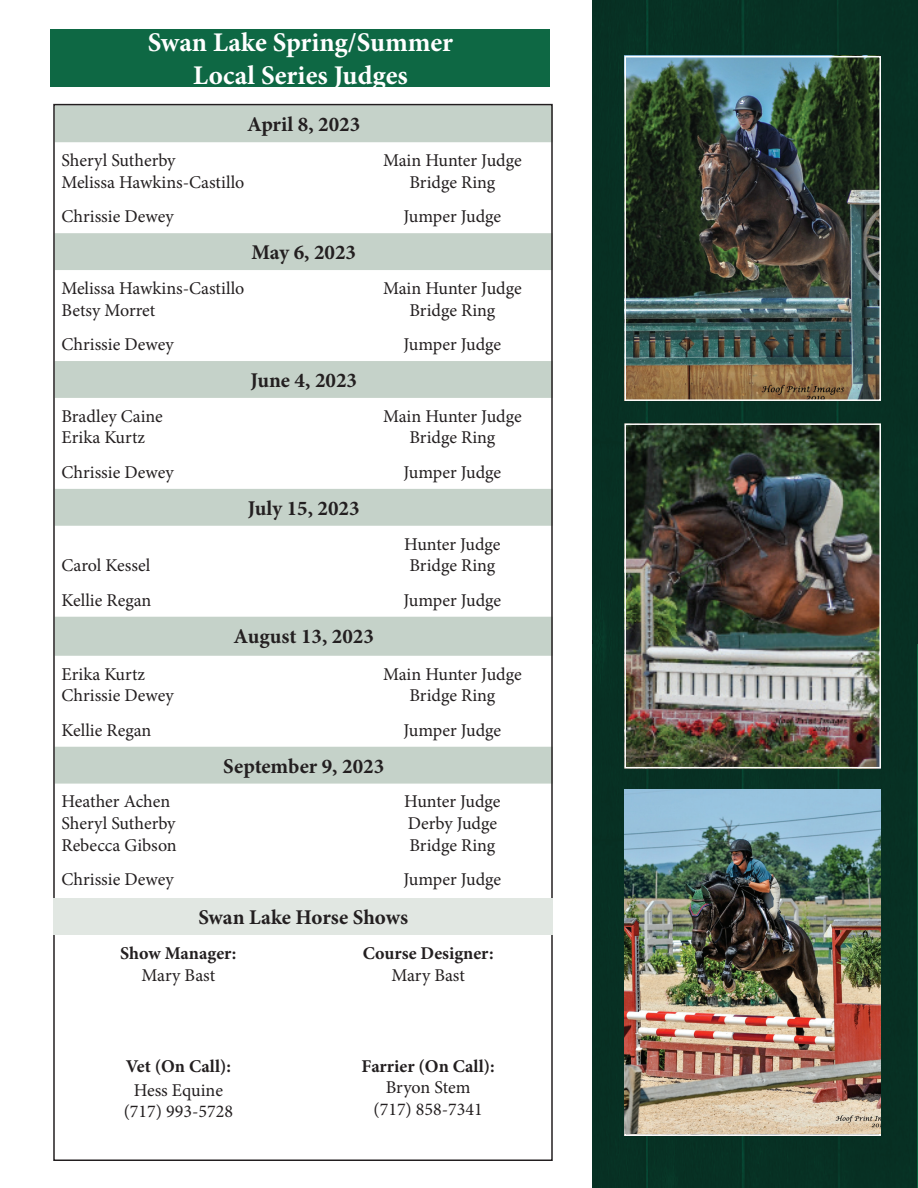
<style>
.page{position:relative;width:918px;height:1188px;background:#fff}
.page>*{position:absolute;margin:0;border:0;box-sizing:border-box;transform-origin:0 0}
.t1{font:700 27px/33px "Minion Pro";color:#fff;text-align:center}
.t2{font:700 21px "Minion Pro";color:#231f20}
.t3{font:18px/21.6px "Minion Pro";color:#231f20}
.t4{font:700 18px "Minion Pro";color:#231f20}
</style>
<div class="page">
<div style="left:593px;top:0;width:325px;height:644px;background:#073023"></div>
<div style="left:593px;top:640px;width:324px;height:548px;background:#073023"></div>
<div style="left:51px;top:29px;width:499px;height:58px;background:#0e6844"></div>
<svg style="left:56px;top:107px;width:494px;height:677px"></svg>
<img style="left:627px;top:59px;width:251px;height:339px">
<div style="left:624px;top:56px;width:257px;height:345px;border:2px solid #fff"></div>
<img style="left:627px;top:426px;width:251px;height:339px">
<div style="left:624px;top:423px;width:257px;height:345px;border:2px solid #fff"></div>
<img style="left:624px;top:790px;width:257px;height:344px">
<div style="left:54px;top:898px;width:499px;height:37px;background:#e1e7e2"></div>
<h1 class="t1" style="left:148px;top:26px;width:307px">Swan Lake Spring/Summer<br>Local Series Judges</h1>
<p class="t2" style="left:247px;top:110px;width:115px">April 8, 2023</p>
<p class="t3" style="left:62px;top:150px;width:184px">Sheryl Sutherby<br>Melissa Hawkins-Castillo</p>
<p class="t3" style="left:383px;top:150px;width:140px;text-align:center">Main Hunter Judge<br>Bridge Ring</p>
<p class="t3" style="left:62px;top:206px;width:114px">Chrissie Dewey</p>
<p class="t3" style="left:404px;top:206px;width:99px">Jumper Judge</p>
<p class="t2" style="left:251px;top:238px;width:106px">May 6, 2023</p>
<p class="t3" style="left:62px;top:277px;width:184px">Melissa Hawkins-Castillo<br>Betsy Morret</p>
<p class="t3" style="left:383px;top:277px;width:140px;text-align:center">Main Hunter Judge<br>Bridge Ring</p>
<p class="t3" style="left:62px;top:334px;width:114px">Chrissie Dewey</p>
<p class="t3" style="left:404px;top:334px;width:99px">Jumper Judge</p>
<p class="t2" style="left:250px;top:366px;width:108px">June 4, 2023</p>
<p class="t3" style="left:62px;top:405px;width:103px">Bradley Caine<br>Erika Kurtz</p>
<p class="t3" style="left:383px;top:405px;width:140px;text-align:center">Main Hunter Judge<br>Bridge Ring</p>
<p class="t3" style="left:62px;top:462px;width:114px">Chrissie Dewey</p>
<p class="t3" style="left:404px;top:462px;width:99px">Jumper Judge</p>
<p class="t2" style="left:248px;top:493px;width:113px">July 15, 2023</p>
<p class="t3" style="left:62px;top:555px;width:90px">Carol Kessel</p>
<p class="t3" style="left:404px;top:533px;width:98px">Hunter Judge<br>Bridge Ring</p>
<p class="t3" style="left:62px;top:589px;width:91px">Kellie Regan</p>
<p class="t3" style="left:404px;top:589px;width:99px">Jumper Judge</p>
<p class="t2" style="left:234px;top:621px;width:142px">August 13, 2023</p>
<p class="t3" style="left:62px;top:663px;width:114px">Erika Kurtz<br>Chrissie Dewey</p>
<p class="t3" style="left:383px;top:663px;width:140px;text-align:center">Main Hunter Judge<br>Bridge Ring</p>
<p class="t3" style="left:62px;top:719px;width:91px">Kellie Regan</p>
<p class="t3" style="left:404px;top:719px;width:99px">Jumper Judge</p>
<p class="t2" style="left:223px;top:751px;width:162px">September 9, 2023</p>
<p class="t3" style="left:62px;top:791px;width:117px">Heather Achen<br>Sheryl Sutherby<br>Rebecca Gibson</p>
<p class="t3" style="left:404px;top:791px;width:98px">Hunter Judge<br>Derby Judge<br>Bridge Ring</p>
<p class="t3" style="left:62px;top:869px;width:114px">Chrissie Dewey</p>
<p class="t3" style="left:404px;top:869px;width:99px">Jumper Judge</p>
<p class="t2" style="left:198px;top:903px;width:211px">Swan Lake Horse Shows</p>
<p class="t4" style="left:120px;top:941px;width:118px">Show Manager:</p>
<p class="t3" style="left:142px;top:964px;width:75px">Mary Bast</p>
<p class="t4" style="left:363px;top:941px;width:132px">Course Designer:</p>
<p class="t3" style="left:391px;top:964px;width:75px">Mary Bast</p>
<p class="t4" style="left:126px;top:1053px;width:107px">Vet (On Call):</p>
<p class="t3" style="left:124px;top:1079px;width:111px;text-align:center">Hess Equine (717) 993-5728</p>
<p class="t4" style="left:362px;top:1053px;width:135px">Farrier (On Call):</p>
<p class="t3" style="left:373px;top:1077px;width:111px;text-align:center">Bryon Stem (717) 858-7341</p>
</div>
